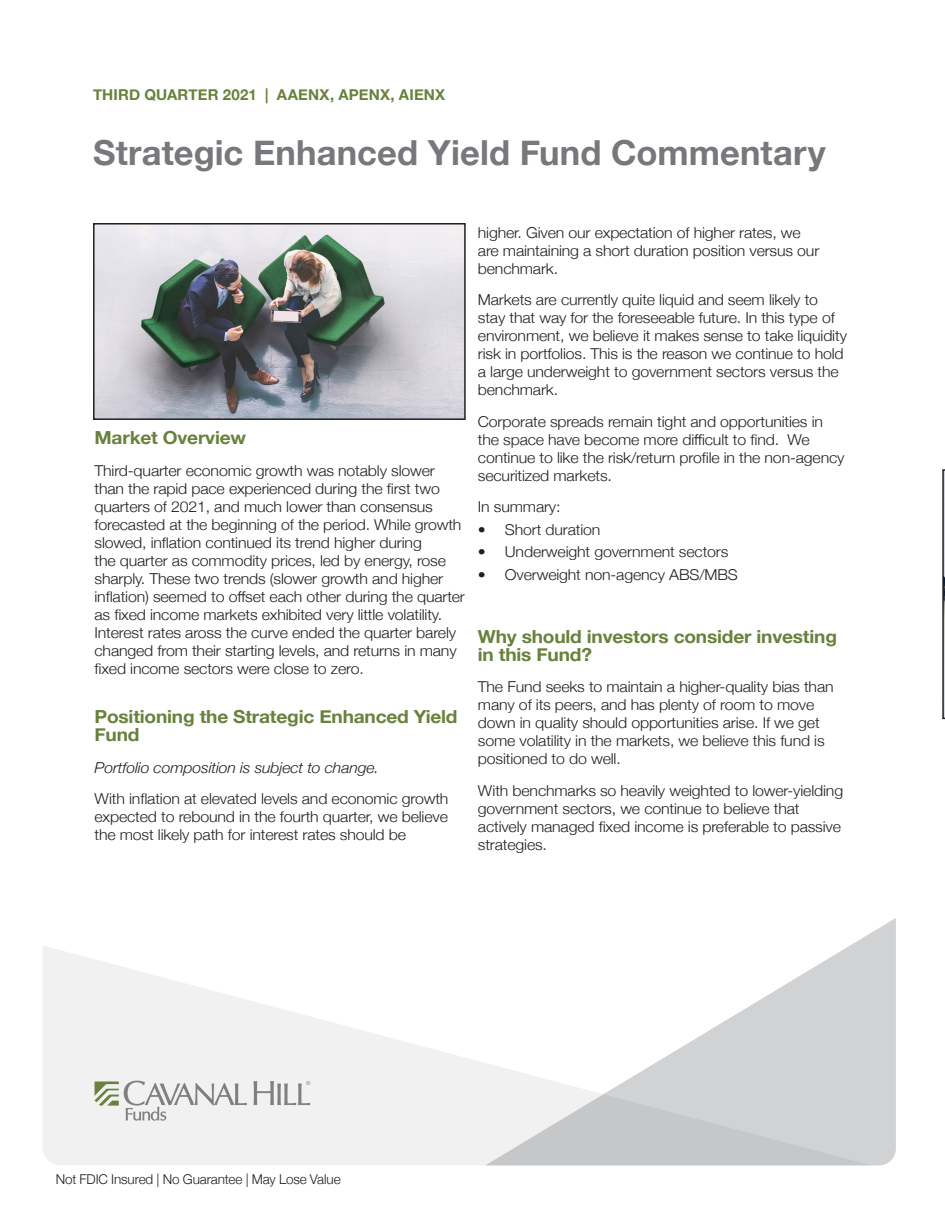
<style>
.page{position:relative;width:945px;height:1215px;background:#fff}
.page>*{position:absolute;margin:0;border:0;box-sizing:border-box;transform-origin:0 0}
.Main_Headline{font:700 34.5px "Helvetica Neue";letter-spacing:.005em;color:#76787b}
.Body_Copy{font:700 18px/18px "Helvetica Neue";letter-spacing:-.01em;color:#68813b;scale:1.06 1}
.Body_Copy-2{font:300 15px/18px "Helvetica Neue";letter-spacing:-.01em;color:#231f20;scale:1.06 1}
.Body_Copy-3{font:italic 300 15px "Helvetica Neue";letter-spacing:-.01em;color:#231f20;scale:1.06 1}
.Product_Tag__Optiona{font:700 15px "Helvetica Neue";letter-spacing:.015em;color:#68813b}
.t1{font:300 13.5px "Helvetica Neue";letter-spacing:-.01em;color:#231f20}
</style>
<div class="page">
<svg style="left:43px;top:946px;width:442px;height:219px;fill:#f1f1f2"></svg>
<svg style="left:485px;top:918px;width:411px;height:247px"></svg>
<svg style="left:95px;top:1081px;width:215px;height:40px"></svg>
<img style="left:96px;top:226px;width:367px;height:191px">
<div style="left:93px;top:223px;width:373px;height:197px;border:2px solid #231f20"></div>
<svg style="left:942px;top:469px;width:3px;height:250px"></svg>
<p class="Product_Tag__Optiona" style="left:93px;top:83px;width:354px">THIRD QUARTER 2021 | AAENX, APENX, AIENX</p>
<p class="Main_Headline" style="left:93px;top:126px;width:734px">Strategic Enhanced Yield Fund Commentary</p>
<p class="Body_Copy" style="left:95px;top:429px;width:144px">Market Overview</p>
<p class="Body_Copy-2" style="left:95px;top:460px;width:351px">Third-quarter economic growth was notably slower than the rapid pace experienced during the first two quarters of 2021, and much lower than consensus forecasted at the beginning of the period. While growth slowed, inflation continued its trend higher during<br>the quarter as commodity prices, led by energy, rose sharply. These two trends (slower growth and higher inflation) seemed to offset each other during the quarter as fixed income markets exhibited very little volatility.<br>Interest rates aross the curve ended the quarter barely changed from their starting levels, and returns in many fixed income sectors were close to zero.</p>
<p class="Body_Copy" style="left:95px;top:708px;width:344px">Positioning the Strategic Enhanced Yield<br>Fund</p>
<p class="Body_Copy-3" style="left:95px;top:756px;width:270px">Portfolio composition is subject to change.</p>
<p class="Body_Copy-2" style="left:95px;top:789px;width:335px;text-align:justify">With inflation at elevated levels and economic growth expected to rebound in the fourth quarter, we believe the most likely path for interest rates should be</p>
<p class="Body_Copy-2" style="left:478px;top:222px;width:324px">higher. Given our expectation of higher rates, we are maintaining a short duration position versus our benchmark.</p>
<p class="Body_Copy-2" style="left:478px;top:290px;width:350px">Markets are currently quite liquid and seem likely to stay that way for the foreseeable future. In this type of environment, we believe it makes sense to take liquidity risk in portfolios. This is the reason we continue to hold a large underweight to government sectors versus the benchmark.</p>
<p class="Body_Copy-2" style="left:478px;top:411px;width:347px">Corporate spreads remain tight and opportunities in the space have become more difficult to find. We continue to like the risk/return profile in the non-agency securitized markets.</p>
<p class="Body_Copy-2" style="left:478px;top:497px;width:80px">In summary:</p>
<p class="Body_Copy-2" style="left:478px;top:519px;width:117px">• Short duration</p>
<p class="Body_Copy-2" style="left:478px;top:542px;width:238px">• Underweight government sectors</p>
<p class="Body_Copy-2" style="left:478px;top:564px;width:247px">• Overweight non-agency ABS/MBS</p>
<p class="Body_Copy" style="left:478px;top:628px;width:340px">Why should investors consider investing in this Fund?</p>
<p class="Body_Copy-2" style="left:478px;top:677px;width:337px">The Fund seeks to maintain a higher-quality bias than many of its peers, and has plenty of room to move down in quality should opportunities arise. If we get some volatility in the markets, we believe this fund is positioned to do well.</p>
<p class="Body_Copy-2" style="left:478px;top:780px;width:346px">With benchmarks so heavily weighted to lower-yielding government sectors, we continue to believe that actively managed fixed income is preferable to passive strategies.</p>
<p class="t1" style="left:56px;top:1168px;width:286px">Not FDIC Insured | No Guarantee | May Lose Value</p>
</div>
